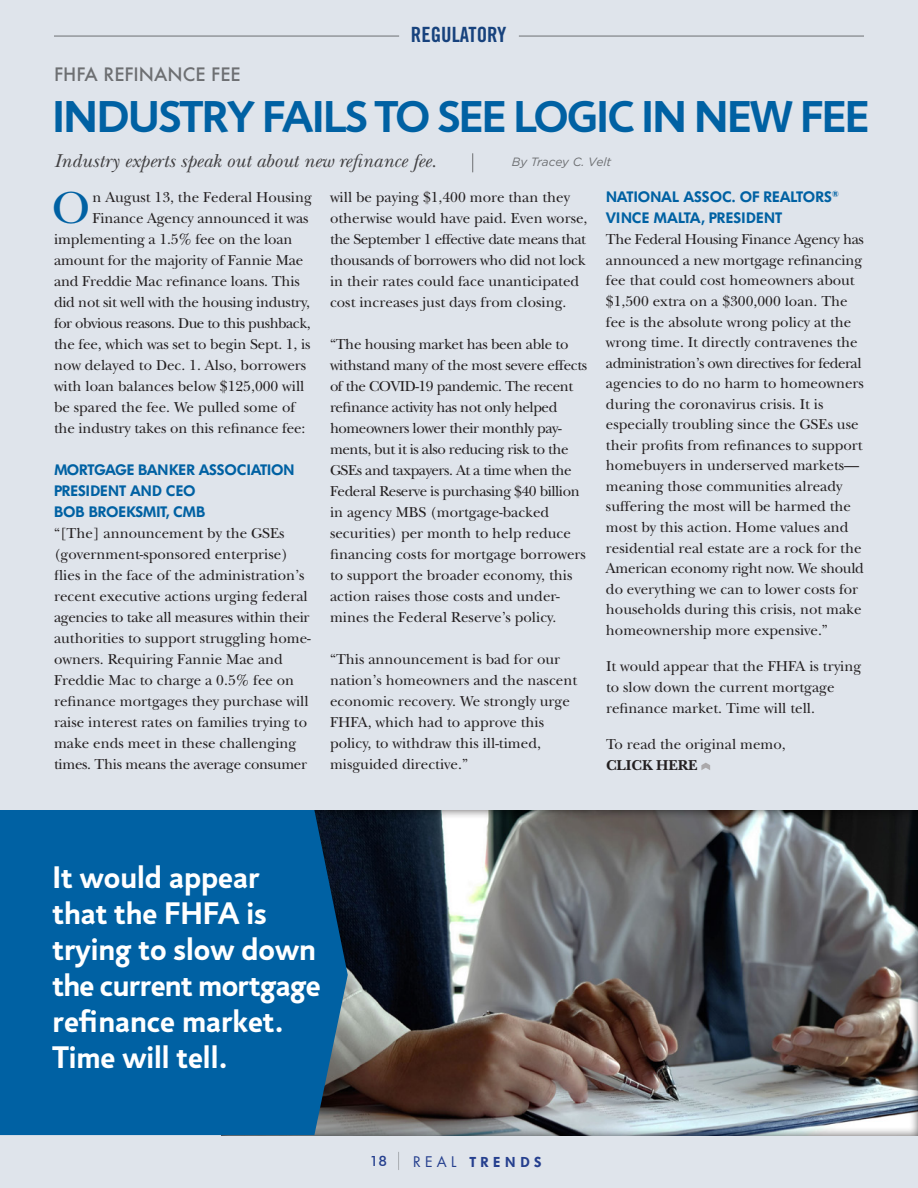
<style>
.page{position:relative;width:918px;height:1188px;background:#dfe4eb}
.page>*{position:absolute;margin:0;border:0;box-sizing:border-box;transform-origin:0 0}
.t1{font:46.8px "New Baskerville";color:#0061a3}
.t2{font:700 45px "Jigsaw";letter-spacing:-.03em;color:#0061a3}
.t3{font:700 31.5px/36px "Jigsaw";color:#fff}
.t4{font:21px "Trade Gothic LT Std Bd Cn 20";color:#17427d}
.t5{font:italic 19.5px "New Baskerville";color:#414042}
.t6{font:500 18px "Futura";color:#6d6f72}
.t7{font:15px/21px "New Baskerville";color:#231f20}
.t8{font:15px/21px "New Baskerville";letter-spacing:-.02em;color:#231f20}
.t9{font:600 15px/21px "Futura BQ";color:#0061a3}
.t10{font:15px "New Baskerville";letter-spacing:-.03em;color:#231f20}
.t11{font:600 14.25px "Futura BQ";letter-spacing:.32em;color:#253f8e}
.t12{font:500 14.25px "Futura BT";color:#253f8e}
.t13{font:italic 12px "Gotham";letter-spacing:-.01em;color:#6d6f72}
.s1{font-weight:700}
.s2{font-family:"Futura Std";font-weight:400}
</style>
<div class="page">
<div style="left:97px;top:809px;width:821px;height:327px;background:#231f20;opacity:.75"></div>
<svg style="left:701px;top:763px;width:9px;height:7px"></svg>
<hr style="left:54px;top:36px;width:345px;height:1px;background:#6d6f72">
<hr style="left:519px;top:36px;width:345px;height:1px;background:#6d6f72">
<svg style="left:398px;top:1152px;width:1px;height:18px"></svg>
<svg style="left:472px;top:153px;width:1px;height:19px"></svg>
<div style="left:0;top:810px;width:348px;height:325px;background:#0061a3"></div>
<p class="t6" style="left:54px;top:62px;width:188px">FHFA REFINANCE FEE</p>
<p class="t4" style="left:411px;top:22px;width:97px">REGULATORY</p>
<p class="t2" style="left:52px;top:89px;width:818px">INDUSTRY FAILS TO SEE LOGIC IN NEW FEE</p>
<p class="t5" style="left:54px;top:150px;width:384px">Industry experts speak out about new refinance fee.</p>
<p class="t13" style="left:512px;top:155px;width:101px">By Tracey C. Velt</p>
<p class="t1" style="left:52px;top:181px;width:40px">O</p>
<p class="t7" style="left:93px;top:187px;width:221px">n August 13, the Federal Housing</p>
<p class="t7" style="left:93px;top:208px;width:217px">Finance Agency announced it was</p>
<p class="t7" style="left:54px;top:229px;width:240px">implementing a 1.5% fee on the loan</p>
<p class="t7" style="left:54px;top:250px;width:251px">amount for the majority of Fannie Mae</p>
<p class="t7" style="left:54px;top:271px;width:247px">and Freddie Mac refinance loans. This</p>
<p class="t8" style="left:54px;top:292px;width:257px">did not sit well with the housing industry,</p>
<p class="t10" style="left:54px;top:314px;width:258px">for obvious reasons. Due to this pushback,</p>
<p class="t7" style="left:54px;top:334px;width:258px">the fee, which was set to begin Sept. 1, is</p>
<p class="t7" style="left:54px;top:355px;width:254px">now delayed to Dec. 1. Also, borrowers</p>
<p class="t7" style="left:54px;top:376px;width:252px">with loan balances below $125,000 will</p>
<p class="t7" style="left:54px;top:397px;width:243px">be spared the fee. We pulled some of</p>
<p class="t7" style="left:54px;top:418px;width:253px">the industry takes on this refinance fee:</p>
<p class="t9" style="left:54px;top:460px;width:242px">MORTGAGE BANKER ASSOCIATION</p>
<p class="t9" style="left:54px;top:481px;width:153px">PRESIDENT AND CEO<br>BOB BROEKSMIT, CMB</p>
<p class="t7" style="left:54px;top:523px;width:258px">“[The] announcement by the GSEs (government-sponsored enterprise) flies in the face of the administration’s recent executive actions urging federal agencies to take all measures within their authorities to support struggling home&shy;owners. Requiring Fannie Mae and Freddie Mac to charge a 0.5% fee on refinance mortgages they purchase will raise interest rates on families trying to make ends meet in these challenging times. This means the average consumer</p>
<p class="t7" style="left:330px;top:187px;width:259px">will be paying $1,400 more than they otherwise would have paid. Even worse, the September 1 effective date means that thousands of borrowers who did not lock in their rates could face unanticipated cost increases just days from closing.</p>
<p class="t8" style="left:330px;top:334px;width:259px">“The housing market has been able to withstand many of the most severe effects of the COVID-19 pandemic. The recent refinance activity has not only helped homeowners lower their monthly pay&shy;ments, but it is also reducing risk to the GSEs and taxpayers. At a time when the Federal Reserve is purchasing $40 billion in agency MBS (mortgage-backed securities) per month to help reduce financing costs for mortgage borrowers to support the broader economy, this action raises those costs and under&shy;mines the Federal Reserve’s policy.</p>
<p class="t7" style="left:330px;top:649px;width:249px">“This announcement is bad for our nation’s homeowners and the nascent economic recovery. We strongly urge<br>FHFA, which had to approve this policy, to withdraw this ill-timed, misguided directive.”</p>
<p class="t9" style="left:606px;top:187px;width:235px">NATIONAL ASSOC. OF REALTORS<sup>®</sup></p>
<p class="t9" style="left:606px;top:208px;width:178px">VINCE MALTA, PRESIDENT</p>
<p class="t7" style="left:606px;top:229px;width:259px;line-height:20.5px">The Federal Housing Finance Agency has announced a new mortgage refinancing fee that could cost homeowners about $1,500 extra on a $300,000 loan. The fee is the absolute wrong policy at the wrong time. It directly contravenes the administration’s own directives for federal agencies to do no harm to homeowners during the coronavirus crisis. It is especially troubling since the GSEs use their profits from refinances to support homebuyers in underserved markets— meaning those communities already suffering the most will be harmed the most by this action. Home values and residential real estate are a rock for the American economy right now. We should do everything we can to lower costs for households during this crisis, not make homeownership more expensive.”</p>
<p class="t7" style="left:606px;top:656px;width:257px">It would appear that the FHFA is trying to slow down the current mortgage refinance market. Time will tell.</p>
<p class="t7" style="left:606px;top:734px;width:181px">To read the original memo,<br><span class="s1">CLICK HERE</span></p>
<p class="t3" style="left:52px;top:859px;width:270px">It would appear that the FHFA is trying to slow down the current mortgage refinance market.<br>Time will tell.</p>
<p class="t12" style="left:370px;top:1153px;width:19px">18</p>
<p class="t11" style="left:413px;top:1153px;width:130px"><span class="s2">REAL</span> TRENDS</p>
</div>
